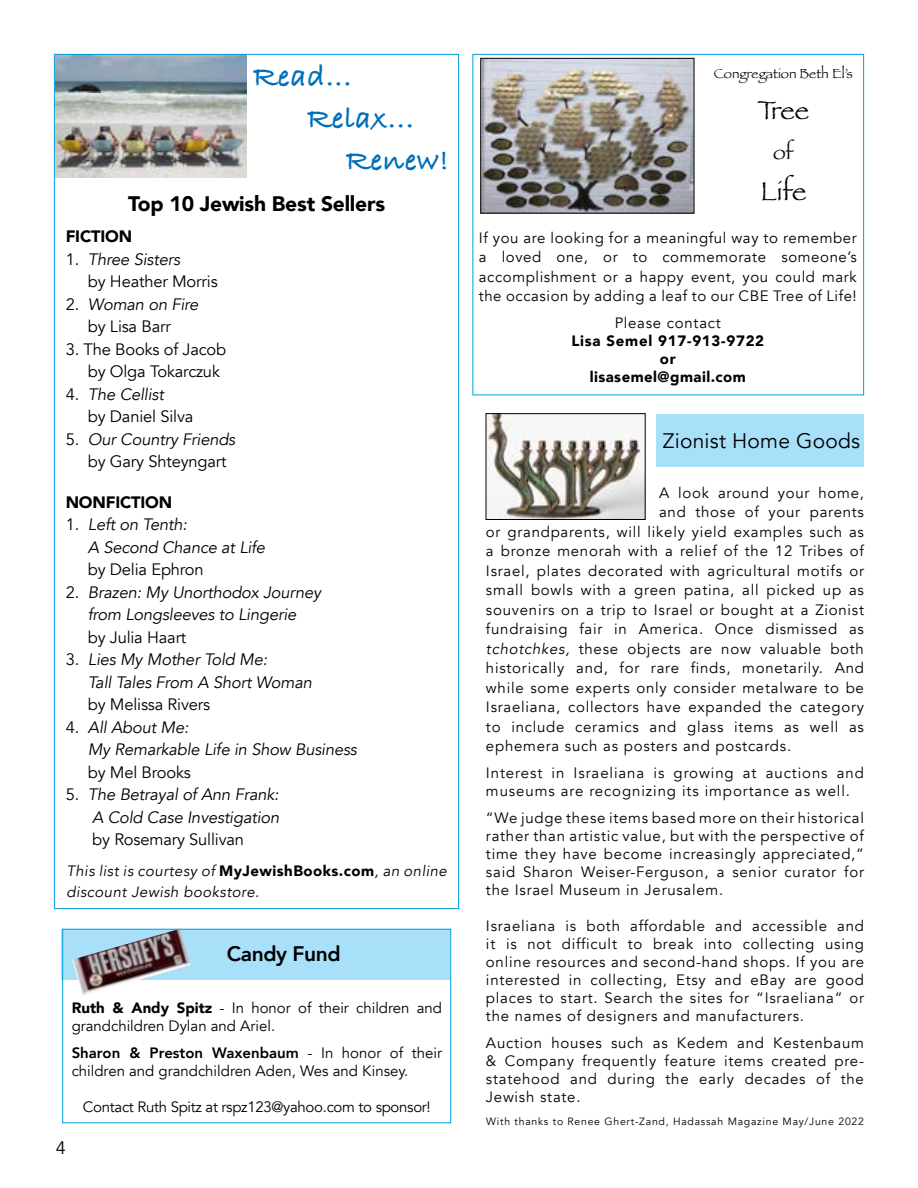
<style>
.page{position:relative;width:918px;height:1188px;background:#fff}
.page>*{position:absolute;margin:0;border:0;box-sizing:border-box;transform-origin:0 0}
.t1{font:700 31.5px "Bradley Hand ITCTT";letter-spacing:.02em;color:#006fba}
.t2{font:27px "Papyrus";letter-spacing:-.015em;color:#000}
.t3{font:900 21px "Avenir";letter-spacing:-.01em;color:#000}
.t4{font:21px "Avenir";letter-spacing:.01em;color:#000}
.t5{font:800 21px "Avenir";letter-spacing:-.02em;color:#000}
.t6{font:21px "Papyrus";color:#000}
.t7{font:18px "Avenir";color:#000}
.t8{font:italic 16.5px/22.5px "Avenir";letter-spacing:-.01em;color:#000}
.t9{font:16.5px/22.5px "Avenir";letter-spacing:-.01em;color:#000}
.t10{font:900 16.5px "Avenir";letter-spacing:-.01em;color:#000}
.t11{font:15px/18px "Avenir";letter-spacing:.05em;color:#000;text-align:justify}
.t12{font:15px/18px "Avenir";color:#000}
.t13{font:italic 15px/21px "Avenir";letter-spacing:.03em;color:#000}
.t14{font:15px "Avenir";letter-spacing:-.02em;color:#000}
.t15{font:900 15px/18px "Avenir";letter-spacing:.05em;color:#000;text-align:center}
.t16{font:13.5px "Papyrus";color:#000}
.t17{font:10.5px "Avenir";letter-spacing:.07em;color:#000}
.s1{font-style:italic}
.s2{font-style:normal}
.s3{font-weight:900;font-style:normal}
.s4{font-weight:900}
.s5{font-weight:800}
</style>
<div class="page">
<div style="left:657px;top:414px;width:207px;height:53px;background:#a8e0f9"></div>
<div style="left:62px;top:929px;width:388px;height:50px;background:#a8e0f9"></div>
<img style="left:482px;top:60px;width:210px;height:151px">
<div style="left:480px;top:58px;width:214px;height:155px;border:1px solid #000"></div>
<img style="left:56px;top:56px;width:190px;height:122px">
<img style="left:72px;top:931px;width:118px;height:64px">
<img style="left:488px;top:415px;width:156px;height:103px">
<div style="left:486px;top:413px;width:160px;height:107px;border:1px solid #000"></div>
<img style="left:68px;top:84px;width:32px;height:9px">
<div style="left:472px;top:54px;width:392px;height:341px;border:1px solid #009bdf"></div>
<div style="left:62px;top:929px;width:389px;height:194px;border:1px solid #009bdf"></div>
<h1 class="t1" style="left:253px;top:52px;width:100px">Read...</h1>
<h1 class="t1" style="left:307px;top:94px;width:109px">Relax...</h1>
<h1 class="t1" style="left:346px;top:136px;width:105px">Renew!</h1>
<h3 class="t3" style="left:128px;top:185px;width:258px">Top 10 Jewish Best Sellers</h3>
<p class="t10" style="left:66px;top:222px;width:68px">FICTION</p>
<p class="t9" style="left:88px;top:248px;width:131px;text-indent:-22px">1. <span class="s1">Three Sisters<br></span>by Heather Morris</p>
<p class="t9" style="left:66px;top:293px;width:134px;text-align:center">2. <span class="s1">Woman on Fire </span>by Lisa Barr</p>
<p class="t9" style="left:88px;top:338px;width:140px;text-indent:-22px">3. The Books of Jacob by Olga Tokarczuk</p>
<p class="t9" style="left:88px;top:383px;width:107px;text-indent:-22px">4. <span class="s1">The Cellist<br></span>by Daniel Silva</p>
<p class="t9" style="left:88px;top:428px;width:149px;text-indent:-22px">5. <span class="s1">Our Country Friends </span>by Gary Shteyngart</p>
<p class="t10" style="left:66px;top:488px;width:108px">NONFICTION</p>
<p class="t8" style="left:88px;top:513px;width:179px;text-indent:-22px"><span class="s2">1.</span> Left on Tenth:<br>A Second Chance at Life</p>
<p class="t9" style="left:88px;top:558px;width:117px">by Delia Ephron</p>
<p class="t8" style="left:66px;top:581px;width:257px;text-align:center"><span class="s2">2.</span> Brazen: My Unorthodox Journey from Longsleeves to Lingerie</p>
<p class="t9" style="left:88px;top:626px;width:100px">by Julia Haart</p>
<p class="t8" style="left:88px;top:648px;width:226px;text-indent:-22px"><span class="s2">3.</span> Lies My Mother Told Me:<br>Tall Tales From A Short Woman</p>
<p class="t9" style="left:88px;top:693px;width:124px">by Melissa Rivers</p>
<p class="t8" style="left:88px;top:716px;width:271px;text-indent:-22px"><span class="s2">4.</span> All About Me:<br>My Remarkable Life in Show Business</p>
<p class="t9" style="left:88px;top:761px;width:105px">by Mel Brooks</p>
<p class="t8" style="left:66px;top:784px;width:215px;text-align:right"><span class="s2">5.</span> The Betrayal of Ann Frank:<br>A Cold Case Investigation</p>
<p class="t9" style="left:92px;top:829px;width:153px">by Rosemary Sullivan</p>
<p class="t13" style="left:66px;top:861px;width:382px">This list is courtesy of <span class="s3">MyJewishBooks.com</span>, an online discount Jewish bookstore.</p>
<h3 class="t5" style="left:227px;top:937px;width:115px">Candy Fund</h3>
<p class="t12" style="left:72px;top:999px;width:372px"><span class="s4">Ruth &amp; Andy Spitz</span> - In honor of their children and grandchildren Dylan and Ariel.</p>
<p class="t12" style="left:72px;top:1044px;width:372px"><span class="s5">Sharon &amp; Preston Waxenbaum</span> - In honor of their children and grandchildren Aden, Wes and Kinsey.</p>
<p class="t14" style="left:83px;top:1097px;width:349px">Contact Ruth Spitz at rspz123@yahoo.com to sponsor!</p>
<p class="t7" style="left:56px;top:1137px;width:12px">4</p>
<p class="t16" style="left:714px;top:66px;width:141px">Congregation Beth El’s</p>
<h2 class="t2" style="left:758px;top:94px;width:53px">Tree</h2>
<h3 class="t6" style="left:773px;top:140px;width:22px">of</h3>
<h2 class="t2" style="left:760px;top:175px;width:48px">Life</h2>
<p class="t11" style="left:479px;top:228px;width:380px;line-height:19.5px">If you are looking for a meaningful way to remember a loved one, or to commemorate someone’s accomplishment or a happy event, you could mark the occasion by adding a leaf to our CBE Tree of Life!</p>
<p class="t11" style="left:615px;top:314px;width:108px">Please contact</p>
<p class="t15" style="left:571px;top:332px;width:194px">Lisa Semel 917-913-9722 or<br>lisasemel@gmail.com</p>
<h3 class="t4" style="left:663px;top:428px;width:199px">Zionist Home Goods</h3>
<p class="t11" style="left:659px;top:484px;width:206px">A look around your home,</p>
<p class="t11" style="left:659px;top:503px;width:206px">and those of your parents</p>
<p class="t11" style="left:486px;top:523px;width:379px">or grandparents, will likely yield examples such as</p>
<p class="t11" style="left:486px;top:542px;width:380px">a bronze menorah with a relief of the 12 Tribes of</p>
<p class="t11" style="left:486px;top:562px;width:379px">Israel, plates decorated with agricultural motifs or</p>
<p class="t11" style="left:486px;top:581px;width:380px">small bowls with a green patina, all picked up as</p>
<p class="t11" style="left:486px;top:601px;width:379px">souvenirs on a trip to Israel or bought at a Zionist</p>
<p class="t11" style="left:486px;top:620px;width:379px">fundraising fair in America. Once dismissed as</p>
<p class="t11" style="left:486px;top:640px;width:379px"><span class="s1">tchotchkes,</span> these objects are now valuable both</p>
<p class="t11" style="left:486px;top:659px;width:379px">historically and, for rare finds, monetarily. And</p>
<p class="t11" style="left:486px;top:679px;width:379px">while some experts only consider metalware to be</p>
<p class="t11" style="left:486px;top:698px;width:380px">Israeliana, collectors have expanded the category</p>
<p class="t11" style="left:486px;top:718px;width:380px">to include ceramics and glass items as well as</p>
<p class="t11" style="left:486px;top:737px;width:307px">ephemera such as posters and postcards.</p>
<p class="t11" style="left:486px;top:764px;width:380px">Interest in Israeliana is growing at auctions and museums are recognizing its importance as well.</p>
<p class="t11" style="left:486px;top:809px;width:380px">“We judge these items based more on their historical rather than artistic value, but with the perspective of time they have become increasingly appreciated,” said Sharon Weiser-Ferguson, a senior curator for the Israel Museum in Jerusalem.</p>
<p class="t11" style="left:486px;top:917px;width:380px">Israeliana is both affordable and accessible and it is not difficult to break into collecting using online resources and second-hand shops. If you are interested in collecting, Etsy and eBay are good places to start. Search the sites for “Israeliana” or the names of designers and manufacturers.</p>
<p class="t11" style="left:486px;top:1034px;width:379px">Auction houses such as Kedem and Kestenbaum &amp; Company frequently feature items created pre&shy;statehood and during the early decades of the Jewish state.</p>
<p class="t17" style="left:486px;top:1115px;width:379px">With thanks to Renee Ghert-Zand, Hadassah Magazine May/June 2022</p>
</div>
